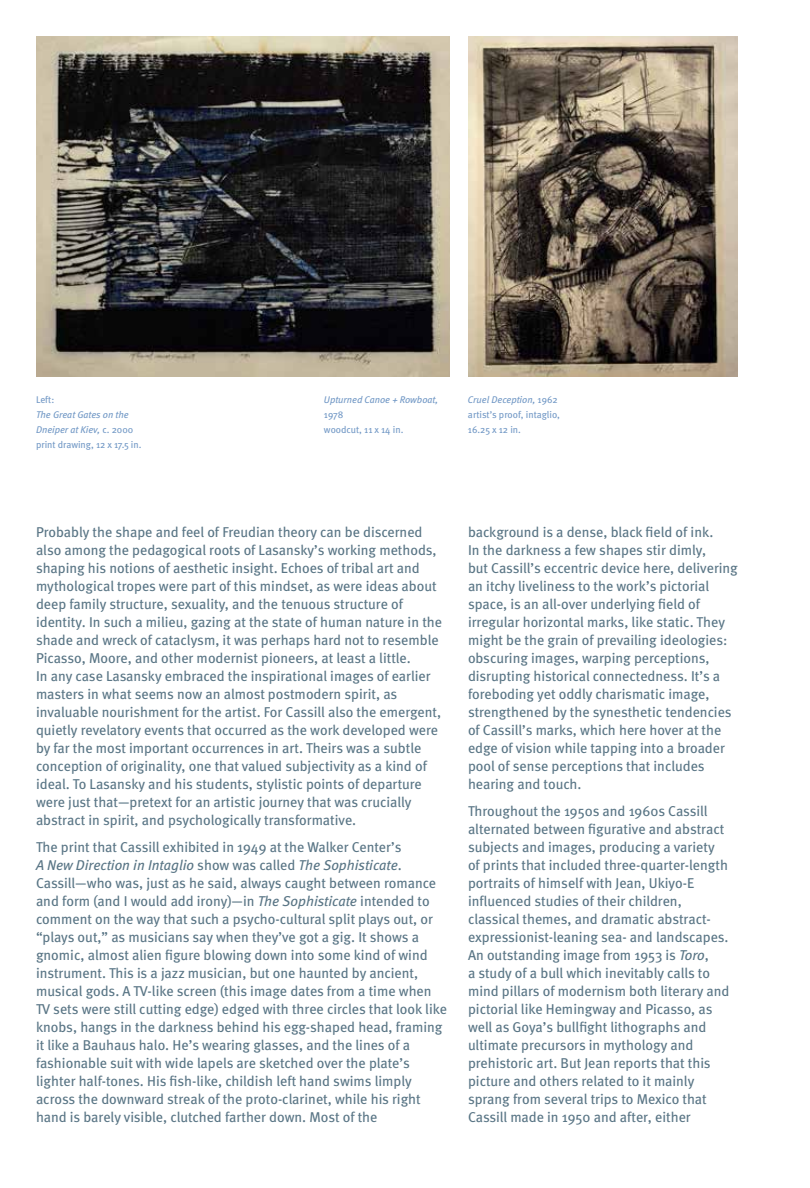
<style>
.page{position:relative;width:810px;height:1188px;background:#fff}
.page>*{position:absolute;margin:0;border:0;box-sizing:border-box;transform-origin:0 0}
.t1{font:14.25px/18px "Meta";color:#597585}
.t2{font:italic 9.75px/15px "Meta";color:#7399c6}
.t3{font:9.75px/15px "Meta";color:#7399c6}
.s1{font-style:normal}
.s2{font-style:italic}
</style>
<div class="page">
<img style="left:468px;top:36px;width:270px;height:341px">
<img style="left:36px;top:36px;width:414px;height:341px">
<p class="t3" style="left:36px;top:392px;width:20px">Left:</p>
<p class="t2" style="left:36px;top:407px;width:107px">The Great Gates on the<br>Dneiper at Kiev, <span class="s1">c. 2000 print drawing, 12 x 17.5 in.</span></p>
<p class="t2" style="left:324px;top:392px;width:116px">Upturned Canoe + Rowboat,</p>
<p class="t3" style="left:324px;top:407px;width:81px">1978<br>woodcut, 11 x 14 in.</p>
<p class="t3" style="left:468px;top:392px;width:94px"><span class="s2">Cruel Deception,</span> 1962 artist’s proof, intaglio,<br>16.25 x 12 in.</p>
<p class="t1" style="left:36px;top:523px;width:408px">Probably the shape and feel of Freudian theory can be discerned also among the pedagogical roots of Lasansky’s working methods, shaping his notions of aesthetic insight. Echoes of tribal art and mythological tropes were part of this mindset, as were ideas about deep family structure, sexuality, and the tenuous structure of identity. In such a milieu, gazing at the state of human nature in the shade and wreck of cataclysm, it was perhaps hard not to resemble Picasso, Moore, and other modernist pioneers, at least a little.<br>In any case Lasansky embraced the inspirational images of earlier masters in what seems now an almost postmodern spirit, as invaluable nourishment for the artist. For Cassill also the emergent, quietly revelatory events that occurred as the work developed were by far the most important occurrences in art. Theirs was a subtle conception of originality, one that valued subjectivity as a kind of ideal. To Lasansky and his students, stylistic points of departure were just that—pretext for an artistic journey that was crucially abstract in spirit, and psychologically transformative.</p>
<p class="t1" style="left:36px;top:838px;width:412px">The print that Cassill exhibited in 1949 at the Walker Center’s<br><span class="s2">A New Direction in Intaglio</span> show was called <span class="s2">The Sophisticate</span>.<br>Cassill—who was, just as he said, always caught between romance and form (and I would add irony)—in <span class="s2">The Sophisticate</span> intended to comment on the way that such a psycho-cultural split plays out, or “plays out,” as musicians say when they’ve got a gig. It shows a gnomic, almost alien figure blowing down into some kind of wind instrument. This is a jazz musician, but one haunted by ancient, musical gods. A TV-like screen (this image dates from a time when TV sets were still cutting edge) edged with three circles that look like knobs, hangs in the darkness behind his egg-shaped head, framing it like a Bauhaus halo. He’s wearing glasses, and the lines of a fashionable suit with wide lapels are sketched over the plate’s lighter half-tones. His fish-like, childish left hand swims limply across the downward streak of the proto-clarinet, while his right hand is barely visible, clutched farther down. Most of the</p>
<p class="t1" style="left:468px;top:523px;width:271px">background is a dense, black field of ink.<br>In the darkness a few shapes stir dimly,<br>but Cassill’s eccentric device here, delivering an itchy liveliness to the work’s pictorial space, is an all-over underlying field of irregular horizontal marks, like static. They might be the grain of prevailing ideologies: obscuring images, warping perceptions, disrupting historical connectedness. It’s a foreboding yet oddly charismatic image, strengthened by the synesthetic tendencies of Cassill’s marks, which here hover at the edge of vision while tapping into a broader pool of sense perceptions that includes hearing and touch.</p>
<p class="t1" style="left:468px;top:802px;width:263px">Throughout the 1950s and 1960s Cassill alternated between figurative and abstract subjects and images, producing a variety of prints that included three-quarter-length portraits of himself with Jean, Ukiyo-E influenced studies of their children, classical themes, and dramatic abstract&shy;expressionist-leaning sea- and landscapes.<br>An outstanding image from 1953 is <span class="s2">Toro</span>,<br>a study of a bull which inevitably calls to mind pillars of modernism both literary and pictorial like Hemingway and Picasso, as well as Goya’s bullfight lithographs and ultimate precursors in mythology and prehistoric art. But Jean reports that this picture and others related to it mainly sprang from several trips to Mexico that Cassill made in 1950 and after, either</p>
</div>
